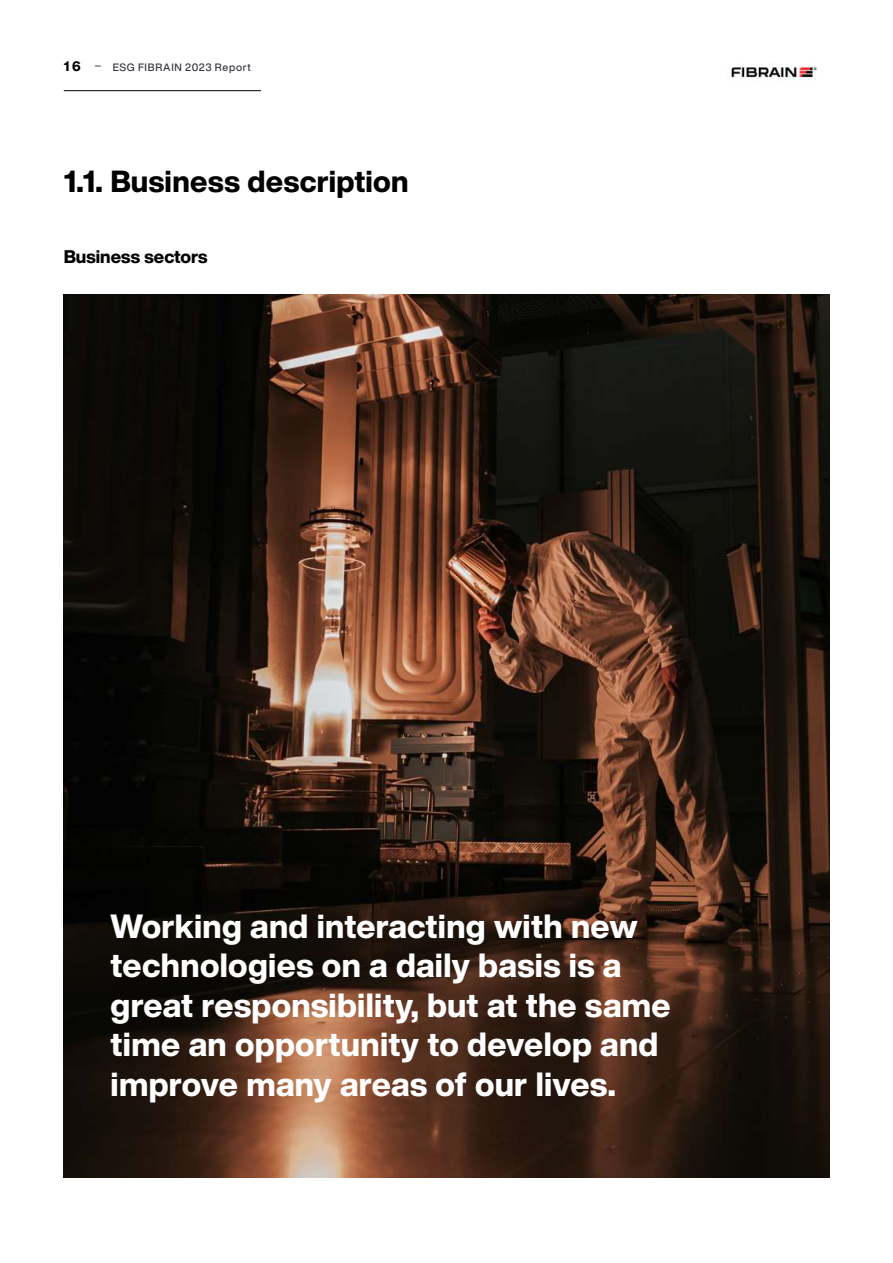
<style>
.page{position:relative;width:893px;height:1263px;background:#fff}
.page>*{position:absolute;margin:0;border:0;box-sizing:border-box;transform-origin:0 0}
.t1{font:800 33px/39.6px "Helvetica Now Display";letter-spacing:.01em;color:#fff}
.t2{font:800 30px "Helvetica Now Display";letter-spacing:.01em;color:#000}
.t3{font:800 18px "Helvetica Now Display";color:#000}
.t4{font:500 10.5px "Helvetica Now Display";letter-spacing:.07em;color:#333440}
.s1{font-weight:800;font-size:13.5px;color:#000}
.s2{font-weight:300;font-size:13.5px;color:#000}
</style>
<div class="page">
<hr style="left:64px;top:90px;width:197px;height:1px;background:#000">
<img style="left:731px;top:66px;width:86px;height:15px">
<img style="left:64px;top:295px;width:765px;height:883px">
<p class="t4" style="left:64px;top:60px;width:189px"><span class="s1">16</span> <span class="s2">–</span> ESG FIBRAIN 2023 Report</p>
<p class="t2" style="left:64px;top:161px;width:346px">1.1. Business description</p>
<p class="t3" style="left:64px;top:244px;width:145px">Business sectors</p>
<p class="t1" style="left:111px;top:906px;width:562px">Working and interacting with new technologies on a daily basis is a great responsibility, but at the same time an opportunity to develop and improve many areas of our lives.</p>
</div>
